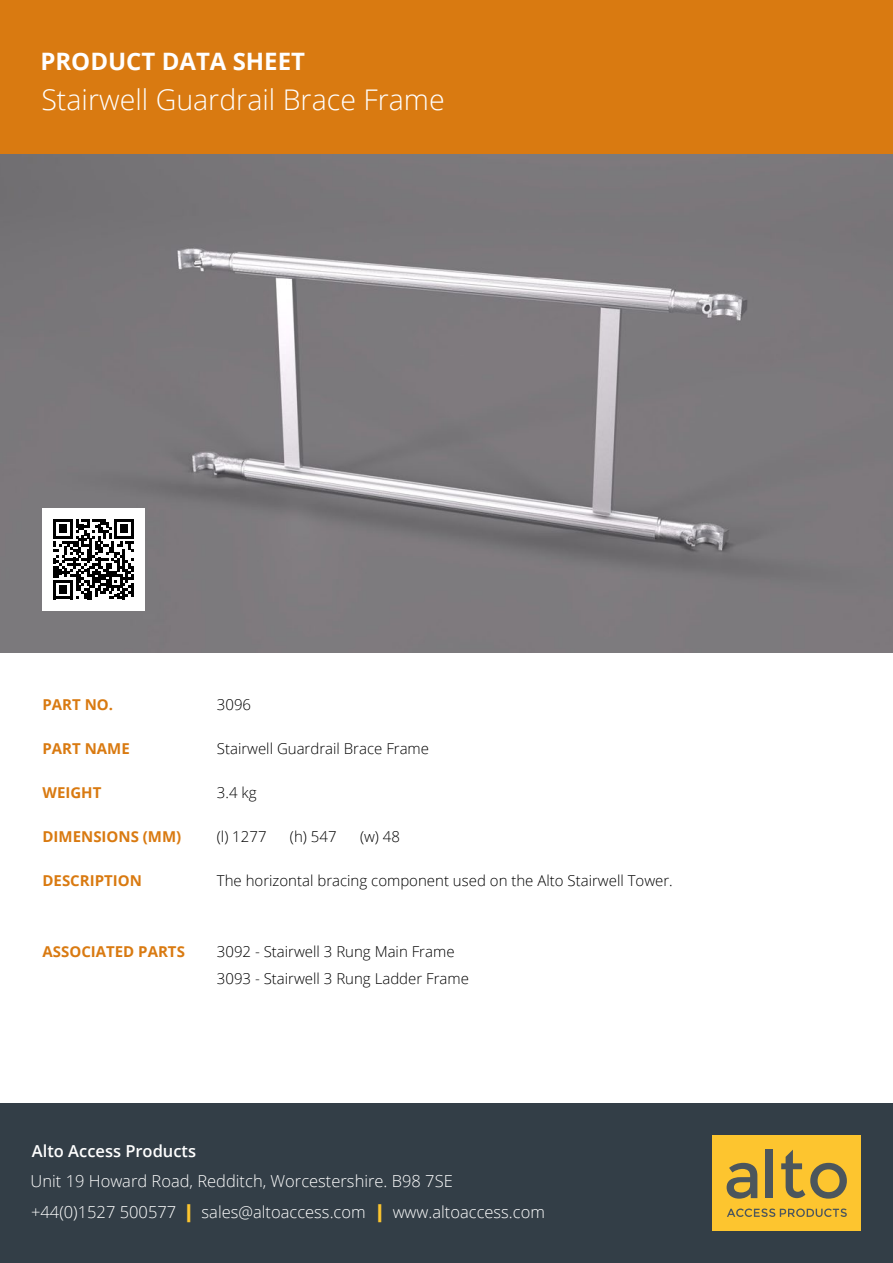
<style>
.page{position:relative;width:893px;height:1263px;background:#fff}
.page>*{position:absolute;margin:0;border:0;box-sizing:border-box;transform-origin:0 0}
.t1{font:300 28.5px "Open Sans";color:#fff}
.t2{font:700 24px "Open Sans";color:#fff}
.t3{font:300 16.5px/31.5px "Open Sans";color:#fff}
.t4{font:600 16.5px "Open Sans";color:#fff}
.t5{font:300 15px/27px "Open Sans";color:#000}
.t6{font:700 15px "Open Sans";color:#d97a11}
.s1{font-weight:600;font-size:18px;color:#fdc52f}
</style>
<div class="page">
<div style="left:0;top:1103px;width:893px;height:160px;background:#333e47"></div>
<div style="left:712px;top:1135px;width:149px;height:96px;background:#fdc52f"></div>
<svg style="left:727px;top:1163px;width:30px;height:36px"></svg>
<div style="left:766px;top:1149px;width:7px;height:49px;background:#4c565c"></div>
<svg style="left:781px;top:1149px;width:66px;height:50px"></svg>
<svg style="left:727px;top:1208px;width:120px;height:9px"></svg>
<div style="left:0;top:0;width:893px;height:154px;background:#d97a11"></div>
<img style="left:0;top:154px;width:893px;height:499px">
<svg style="left:43px;top:508px;width:102px;height:102px"></svg>
<h2 class="t2" style="left:40px;top:44px;width:266px">PRODUCT DATA SHEET</h2>
<h1 class="t1" style="left:41px;top:80px;width:405px">Stairwell Guardrail Brace Frame</h1>
<p class="t6" style="left:43px;top:694px;width:72px">PART NO.</p>
<p class="t6" style="left:43px;top:738px;width:89px">PART NAME</p>
<p class="t6" style="left:43px;top:782px;width:60px">WEIGHT</p>
<p class="t6" style="left:43px;top:826px;width:140px">DIMENSIONS (MM)</p>
<p class="t6" style="left:43px;top:870px;width:101px">DESCRIPTION</p>
<p class="t5" style="left:217px;top:691px;width:36px">3096</p>
<p class="t5" style="left:217px;top:735px;width:214px">Stairwell Guardrail Brace Frame</p>
<p class="t5" style="left:217px;top:779px;width:41px">3.4 kg</p>
<p class="t5" style="left:217px;top:823px;width:51px">(l) 1277</p>
<p class="t5" style="left:290px;top:823px;width:48px">(h) 547</p>
<p class="t5" style="left:360px;top:823px;width:42px">(w) 48</p>
<p class="t5" style="left:217px;top:867px;width:457px">The horizontal bracing component used on the Alto Stairwell Tower.</p>
<p class="t6" style="left:43px;top:941px;width:144px">ASSOCIATED PARTS</p>
<p class="t5" style="left:217px;top:938px;width:254px">3092 - Stairwell 3 Rung Main Frame<br>3093 - Stairwell 3 Rung Ladder Frame</p>
<p class="t4" style="left:32px;top:1139px;width:166px">Alto Access Products</p>
<p class="t3" style="left:31px;top:1164px;width:516px">Unit 19 Howard Road, Redditch, Worcestershire. B98 7SE<br>+44(0)1527 500577 <span class="s1">|</span> sales@altoaccess.com <span class="s1">|</span> www.altoaccess.com</p>
</div>
